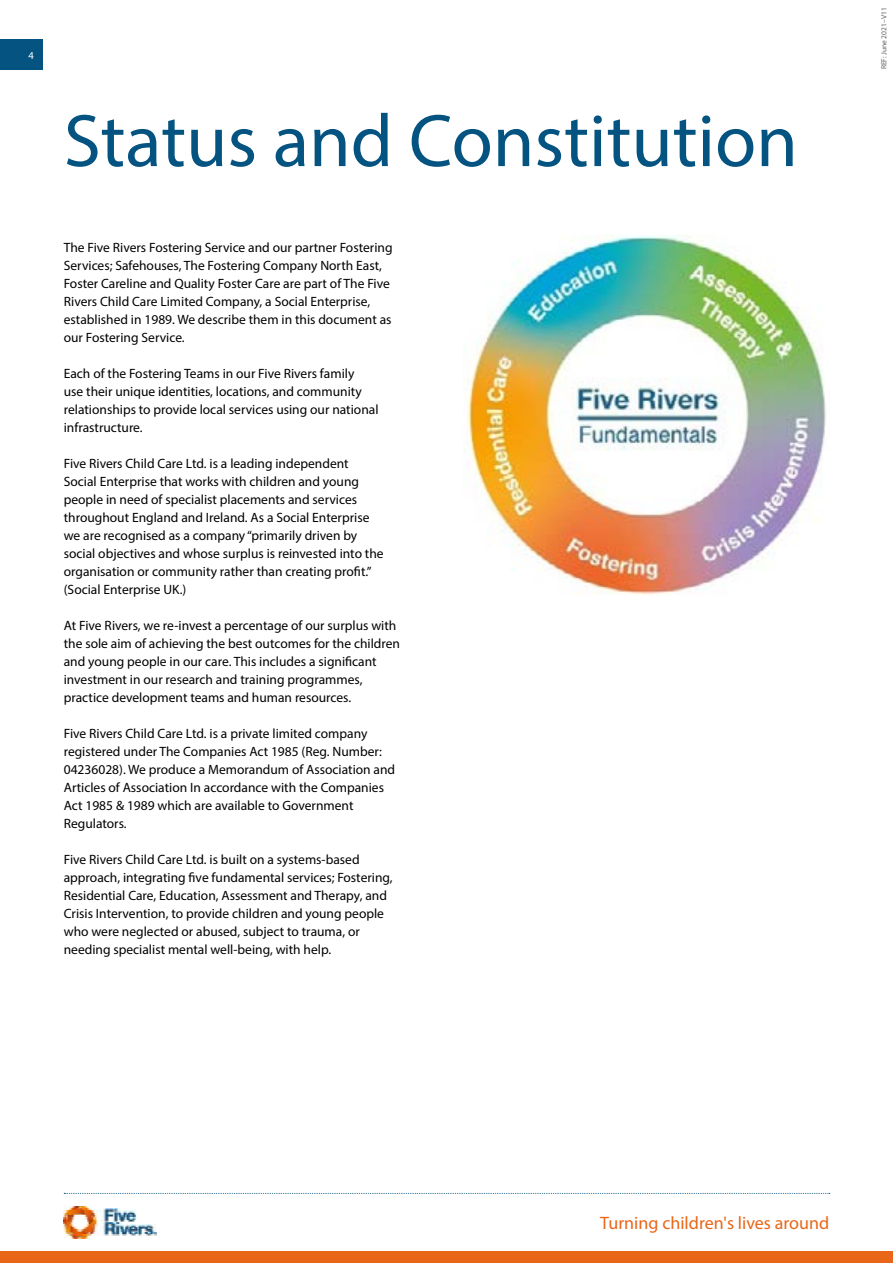
<style>
.page{position:relative;width:893px;height:1263px;background:#fff}
.page>*{position:absolute;margin:0;border:0;box-sizing:border-box;transform-origin:0 0}
.t1{font:75px "Myriad Pro";color:#045380}
.t2{font:18px "Myriad Pro";color:#e96618}
.t3{font:13.5px/18px "Myriad Pro";color:#000}
.t4{font:10.5px "Myriad Pro";color:#fff}
.t5{font:7.5px "Myriad Pro";color:#646363}
</style>
<div class="page">
<div style="left:0;top:1251px;width:893px;height:12px;background:#e96618"></div>
<img style="left:64px;top:1206px;width:93px;height:32px">
<svg style="left:64px;top:1193px;width:766px;height:1px"></svg>
<div style="left:0;top:39px;width:43px;height:30px;background:#045380"></div>
<img style="left:463px;top:234px;width:363px;height:361px">
<p class="t4" style="left:29px;top:49px;width:7px">4</p>
<h1 class="t1" style="left:64px;top:95px;width:736px">Status and Constitution</h1>
<p class="t3" style="left:64px;top:238px;width:330px">The Five Rivers Fostering Service and our partner Fostering Services; Safehouses, The Fostering Company North East, Foster Careline and Quality Foster Care are part of The Five Rivers Child Care Limited Company, a Social Enterprise, established in 1989. We describe them in this document as our Fostering Service.</p>
<p class="t3" style="left:64px;top:364px;width:316px">Each of the Fostering Teams in our Five Rivers family<br>use their unique identities, locations, and community relationships to provide local services using our national infrastructure.</p>
<p class="t3" style="left:64px;top:454px;width:321px">Five Rivers Child Care Ltd. is a leading independent Social Enterprise that works with children and young people in need of specialist placements and services throughout England and Ireland. As a Social Enterprise we are recognised as a company “primarily driven by social objectives and whose surplus is reinvested into the organisation or community rather than creating profit.” (Social Enterprise UK.)</p>
<p class="t3" style="left:64px;top:616px;width:338px">At Five Rivers, we re-invest a percentage of our surplus with the sole aim of achieving the best outcomes for the children and young people in our care. This includes a significant investment in our research and training programmes, practice development teams and human resources.</p>
<p class="t3" style="left:64px;top:724px;width:333px">Five Rivers Child Care Ltd. is a private limited company registered under The Companies Act 1985 (Reg. Number:<br>04236028). We produce a Memorandum of Association and Articles of Association In accordance with the Companies Act 1985 &amp; 1989 which are available to Government Regulators.</p>
<p class="t3" style="left:64px;top:850px;width:330px">Five Rivers Child Care Ltd. is built on a systems-based approach, integrating five fundamental services; Fostering, Residential Care, Education, Assessment and Therapy, and Crisis Intervention, to provide children and young people who were neglected or abused, subject to trauma, or needing specialist mental well-being, with help.</p>
<p class="t5" style="left:879px;top:69px;width:63px;rotate:-90deg">REF: June 2021–V11</p>
<h2 class="t2" style="left:600px;top:1212px;width:230px">Turning children's lives around</h2>
</div>
